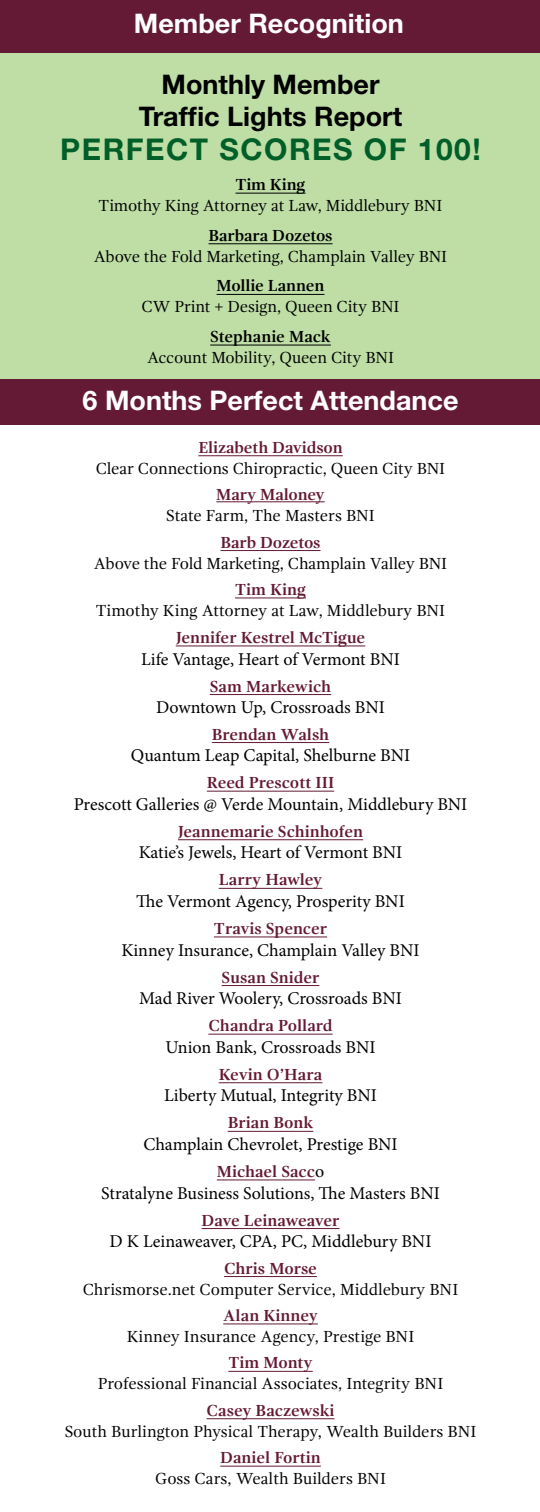
<style>
.page{position:relative;width:540px;height:1512px;background:#fff}
.page>*{position:absolute;margin:0;border:0;box-sizing:border-box;transform-origin:0 0}
.t1{font:700 30px "Helvetica Neue";letter-spacing:.05em;color:#005e28}
.t2{font:700 27px "Helvetica Neue";color:#fff}
.t3{font:700 27px/32.4px "Helvetica Neue";color:#000;text-align:center}
.t4{font:18px "Minion Pro";letter-spacing:-.005em;color:#000}
.t5{font:16.5px "Gandhi Serif";letter-spacing:-.01em;color:#000}
.t6{font:700 16.5px "Gandhi Serif";color:#641934}
.t7{font:700 16.5px "Gandhi Serif";letter-spacing:-.01em;color:#000}
.s1{font-family:"Minion Pro";font-weight:400;font-size:18px;color:#000}
</style>
<div class="page">
<div style="left:0;top:46px;width:540px;height:341px;background:#bedea6"></div>
<hr style="left:235px;top:193px;width:71px;height:1px;background:#000">
<hr style="left:208px;top:243px;width:125px;height:1px;background:#000">
<hr style="left:217px;top:294px;width:107px;height:1px;background:#000">
<hr style="left:210px;top:345px;width:121px;height:1px;background:#000">
<div style="left:0;top:0;width:540px;height:53px;background:#641934"></div>
<div style="left:0;top:379px;width:540px;height:45px;background:#641934"></div>
<hr style="left:198px;top:455px;width:145px;height:1px;background:#641934">
<hr style="left:216px;top:501px;width:109px;height:1px;background:#641934">
<hr style="left:221px;top:550px;width:100px;height:1px;background:#641934">
<hr style="left:235px;top:598px;width:71px;height:1px;background:#641934">
<hr style="left:176px;top:646px;width:189px;height:1px;background:#641934">
<hr style="left:210px;top:694px;width:121px;height:1px;background:#641934">
<hr style="left:212px;top:742px;width:117px;height:1px;background:#641934">
<hr style="left:207px;top:791px;width:127px;height:1px;background:#641934">
<hr style="left:178px;top:839px;width:185px;height:1px;background:#641934">
<hr style="left:219px;top:888px;width:103px;height:1px;background:#641934">
<hr style="left:214px;top:937px;width:113px;height:1px;background:#641934">
<hr style="left:222px;top:985px;width:97px;height:1px;background:#641934">
<hr style="left:208px;top:1034px;width:125px;height:1px;background:#641934">
<hr style="left:219px;top:1082px;width:103px;height:1px;background:#641934">
<hr style="left:228px;top:1131px;width:85px;height:1px;background:#641934">
<hr style="left:217px;top:1180px;width:98px;height:1px;background:#641934">
<hr style="left:202px;top:1228px;width:138px;height:1px;background:#641934">
<hr style="left:224px;top:1276px;width:93px;height:1px;background:#641934">
<hr style="left:223px;top:1324px;width:95px;height:1px;background:#641934">
<hr style="left:228px;top:1371px;width:85px;height:1px;background:#641934">
<hr style="left:207px;top:1418px;width:128px;height:1px;background:#641934">
<hr style="left:220px;top:1466px;width:101px;height:1px;background:#641934">
<h2 class="t2" style="left:134px;top:6px;width:271px">Member Recognition</h2>
<h2 class="t3" style="left:139px;top:67px;width:265px">Monthly Member<br>Traffic Lights Report</h2>
<h1 class="t1" style="left:60px;top:131px;width:422px">PERFECT SCORES OF 100!</h1>
<p class="t7" style="left:235px;top:175px;width:72px">Tim King</p>
<p class="t5" style="left:99px;top:196px;width:345px">Timothy King Attorney at Law, Middlebury BNI</p>
<p class="t7" style="left:208px;top:226px;width:126px">Barbara Dozetos</p>
<p class="t5" style="left:94px;top:247px;width:355px">Above the Fold Marketing, Champlain Valley BNI</p>
<p class="t7" style="left:217px;top:276px;width:109px">Mollie Lannen</p>
<p class="t5" style="left:141px;top:298px;width:260px">CW Print + Design, Queen City BNI</p>
<p class="t7" style="left:210px;top:327px;width:122px">Stephanie Mack</p>
<p class="t5" style="left:147px;top:348px;width:248px">Account Mobility, Queen City BNI</p>
<h2 class="t2" style="left:83px;top:384px;width:378px">6 Months Perfect Attendance</h2>
<p class="t6" style="left:198px;top:438px;width:146px">Elizabeth Davidson</p>
<p class="t5" style="left:96px;top:459px;width:351px">Clear Connections Chiropractic, Queen City BNI</p>
<p class="t6" style="left:216px;top:485px;width:110px">Mary Maloney</p>
<p class="t5" style="left:166px;top:506px;width:210px">State Farm, The Masters BNI</p>
<p class="t6" style="left:221px;top:533px;width:102px">Barb Dozetos</p>
<p class="t5" style="left:94px;top:554px;width:355px">Above the Fold Marketing, Champlain Valley BNI</p>
<p class="t6" style="left:235px;top:580px;width:73px">Tim King</p>
<p class="t5" style="left:96px;top:601px;width:351px">Timothy King Attorney at Law, Middlebury BNI</p>
<p class="t6" style="left:176px;top:628px;width:191px">Jennifer Kestrel McTigue</p>
<p class="t4" style="left:141px;top:647px;width:260px">Life Vantage, Heart of Vermont BNI</p>
<p class="t6" style="left:210px;top:677px;width:123px">Sam Markewich</p>
<p class="t4" style="left:156px;top:695px;width:230px">Downtown Up, Crossroads BNI</p>
<p class="t6" style="left:212px;top:725px;width:119px">Brendan Walsh</p>
<p class="t4" style="left:131px;top:743px;width:281px">Quantum Leap Capital, Shelburne BNI</p>
<p class="t6" style="left:207px;top:773px;width:129px">Reed Prescott III</p>
<p class="t4" style="left:74px;top:792px;width:395px">Prescott Galleries @ Verde Mountain, Middlebury BNI</p>
<p class="t6" style="left:178px;top:822px;width:187px">Jeannemarie Schinhofen</p>
<p class="t4" style="left:139px;top:841px;width:265px">Katie’s Jewels, Heart of Vermont BNI</p>
<p class="t6" style="left:219px;top:870px;width:105px">Larry Hawley</p>
<p class="t4" style="left:136px;top:889px;width:270px">The Vermont Agency, Prosperity BNI</p>
<p class="t6" style="left:214px;top:919px;width:115px">Travis Spencer</p>
<p class="t4" style="left:121px;top:938px;width:300px">Kinney Insurance, Champlain Valley BNI</p>
<p class="t6" style="left:222px;top:968px;width:99px">Susan Snider</p>
<p class="t4" style="left:139px;top:986px;width:264px">Mad River Woolery, Crossroads BNI</p>
<p class="t6" style="left:208px;top:1016px;width:126px">Chandra Pollard</p>
<p class="t4" style="left:165px;top:1035px;width:212px">Union Bank, Crossroads BNI</p>
<p class="t6" style="left:219px;top:1065px;width:105px">Kevin O’Hara</p>
<p class="t4" style="left:164px;top:1084px;width:214px">Liberty Mutual, Integrity BNI</p>
<p class="t6" style="left:228px;top:1113px;width:87px">Brian Bonk</p>
<p class="t4" style="left:143px;top:1132px;width:256px">Champlain Chevrolet, Prestige BNI</p>
<p class="t6" style="left:217px;top:1162px;width:109px">Michael Sacc<span class="s1">o</span></p>
<p class="t4" style="left:101px;top:1181px;width:340px">Stratalyne Business Solutions, The Masters BNI</p>
<p class="t6" style="left:202px;top:1211px;width:139px">Dave Leinaweaver</p>
<p class="t4" style="left:110px;top:1229px;width:323px">D K Leinaweaver, CPA, PC, Middlebury BNI</p>
<p class="t6" style="left:224px;top:1259px;width:94px">Chris Morse</p>
<p class="t5" style="left:83px;top:1280px;width:377px">Chrismorse.net Computer Service, Middlebury BNI</p>
<p class="t6" style="left:223px;top:1306px;width:96px">Alan Kinney</p>
<p class="t5" style="left:127px;top:1327px;width:289px">Kinney Insurance Agency, Prestige BNI</p>
<p class="t6" style="left:228px;top:1353px;width:86px">Tim Monty</p>
<p class="t5" style="left:98px;top:1375px;width:347px">Professional Financial Associates, Integrity BNI</p>
<p class="t6" style="left:207px;top:1401px;width:129px">Casey Baczewski</p>
<p class="t5" style="left:65px;top:1422px;width:413px">South Burlington Physical Therapy, Wealth Builders BNI</p>
<p class="t6" style="left:220px;top:1448px;width:102px">Daniel Fortin</p>
<p class="t5" style="left:155px;top:1469px;width:232px">Goss Cars, Wealth Builders BNI</p>
</div>
